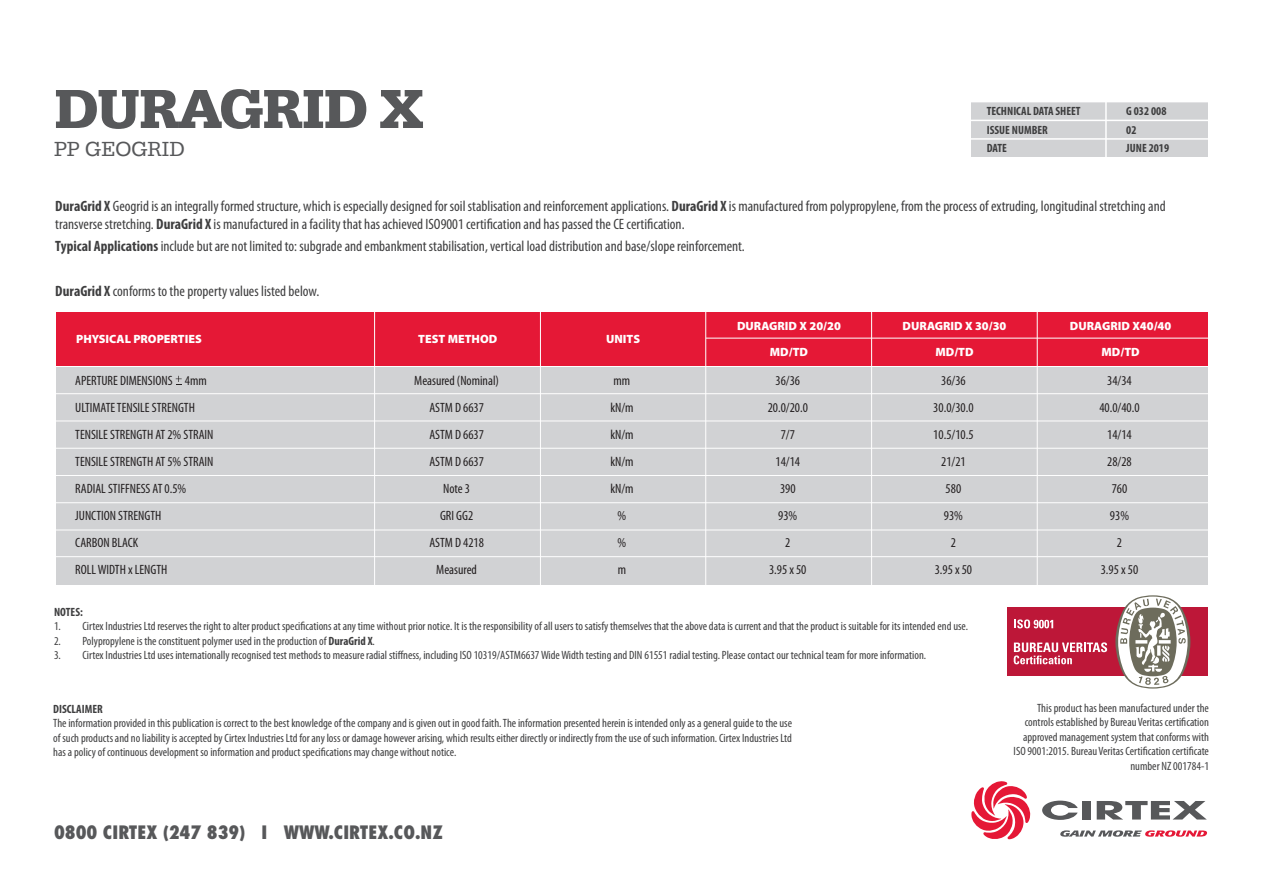
<style>
.page{position:relative;width:1263px;height:893px;background:#fff}
.page>*{position:absolute;margin:0;border:0;box-sizing:border-box;transform-origin:0 0}
.t1{font:700 57px "Serifa D";letter-spacing:-.025em;color:#57585a}
.t2{font:21px "Serifa D";color:#57585a}
.t3{font:800 condensed 18px "Futura";color:#57585a}
.t4{font:condensed 15px/18px "Myriad Pro";color:#3e3e3f}
.t5{font:condensed 13.5px "Myriad Pro";color:#231f20}
.t6{font:condensed 12px/14.4px "Myriad Pro";color:#3e3e3f;text-align:justify}
.t7{font:900 12px "Myriad Pro";color:#fff}
.t8{font:700 condensed 12px "Myriad Pro";color:#3e3e3f}
.s1{font-weight:700}
</style>
<div class="page">
<svg style="left:1042px;top:801px;width:35px;height:19px"></svg>
<div style="left:1082px;top:801px;width:9px;height:18px;background:#57585a"></div>
<svg style="left:1097px;top:801px;width:109px;height:18px"></svg>
<svg style="left:971px;top:781px;width:59px;height:59px"></svg>
<svg style="left:1060px;top:830px;width:147px;height:7px"></svg>
<div style="left:56px;top:313px;width:1152px;height:53px;background:#e51836"></div>
<div style="left:971px;top:102px;width:237px;height:55px;background:#d1d2d4"></div>
<hr style="left:899px;top:120px;width:315px;height:1px;background:#fff">
<hr style="left:1105px;top:66px;width:2px;height:95px;background:#fff">
<hr style="left:899px;top:138px;width:315px;height:2px;background:#fff">
<div style="left:56px;top:367px;width:1152px;height:217px;background:#d1d2d4"></div>
<hr style="left:374px;top:310px;width:1px;height:279px;background:#fff">
<hr style="left:540px;top:310px;width:1px;height:280px;background:#fff">
<hr style="left:705px;top:310px;width:1px;height:280px;background:#fff">
<hr style="left:871px;top:310px;width:1px;height:280px;background:#fff">
<hr style="left:1037px;top:310px;width:1px;height:280px;background:#fff">
<hr style="left:54px;top:448px;width:1159px;height:1px;background:#fff">
<hr style="left:54px;top:421px;width:1159px;height:1px;background:#fff">
<hr style="left:54px;top:393px;width:1159px;height:1px;background:#fff">
<hr style="left:28px;top:475px;width:1196px;height:1px;background:#fff">
<hr style="left:28px;top:502px;width:1196px;height:1px;background:#fff">
<hr style="left:28px;top:530px;width:1196px;height:1px;background:#fff">
<hr style="left:28px;top:556px;width:1196px;height:1px;background:#fff">
<hr style="left:706px;top:338px;width:507px;height:1px;background:#fff">
<svg style="left:176px;top:376px;width:6px;height:9px"></svg>
<div style="left:1006px;top:608px;width:201px;height:68px;background:#bd1738"></div>
<svg style="left:1115px;top:595px;width:75px;height:94px"></svg>
<svg style="left:1014px;top:642px;width:93px;height:22px"></svg>
<svg style="left:1014px;top:619px;width:39px;height:9px"></svg>
<p class="t1" style="left:54px;top:75px;width:371px">DURAGRID X</p>
<p class="t2" style="left:54px;top:137px;width:132px">PP GEOGRID</p>
<p class="t8" style="left:987px;top:104px;width:95px">TECHNICAL DATA SHEET</p>
<p class="t8" style="left:1126px;top:104px;width:42px">G 032 008</p>
<p class="t8" style="left:987px;top:122px;width:63px">ISSUE NUMBER</p>
<p class="t8" style="left:1126px;top:122px;width:12px">02</p>
<p class="t8" style="left:987px;top:141px;width:22px">DATE</p>
<p class="t8" style="left:1126px;top:141px;width:44px">JUNE 2019</p>
<p class="t4" style="left:55px;top:197px;width:1112px"><span class="s1">DuraGrid X</span> Geogrid is an integrally formed structure, which is especially designed for soil stablisation and reinforcement applications. <span class="s1">DuraGrid X</span> is manufactured from polypropylene, from the process of extruding, longitudinal stretching and transverse stretching. <span class="s1">DuraGrid X</span> is manufactured in a facility that has achieved ISO9001 certification and has passed the CE certification.</p>
<p class="t4" style="left:55px;top:237px;width:691px"><span class="s1">Typical Applications</span> include but are not limited to: subgrade and embankment stabilisation, vertical load distribution and base/slope reinforcement.</p>
<p class="t4" style="left:55px;top:282px;width:265px"><span class="s1">DuraGrid X</span> conforms to the property values listed below.</p>
<p class="t7" style="left:76px;top:331px;width:127px">PHYSICAL PROPERTIES</p>
<p class="t7" style="left:418px;top:331px;width:80px">TEST METHOD</p>
<p class="t7" style="left:606px;top:331px;width:35px">UNITS</p>
<p class="t5" style="left:75px;top:372px;width:133px">APERTURE DIMENSIONS 4mm</p>
<p class="t5" style="left:75px;top:399px;width:121px">ULTIMATE TENSILE STRENGTH</p>
<p class="t5" style="left:75px;top:426px;width:140px">TENSILE STRENGTH AT 2% STRAIN</p>
<p class="t5" style="left:75px;top:453px;width:140px">TENSILE STRENGTH AT 5% STRAIN</p>
<p class="t5" style="left:75px;top:480px;width:113px">RADIAL STIFFNESS AT 0.5%</p>
<p class="t5" style="left:75px;top:507px;width:88px">JUNCTION STRENGTH</p>
<p class="t5" style="left:75px;top:534px;width:64px">CARBON BLACK</p>
<p class="t5" style="left:75px;top:561px;width:94px">ROLL WIDTH x LENGTH</p>
<p class="t5" style="left:414px;top:372px;width:86px">Measured (Nominal)</p>
<p class="t5" style="left:429px;top:399px;width:56px">ASTM D 6637</p>
<p class="t5" style="left:429px;top:426px;width:56px">ASTM D 6637</p>
<p class="t5" style="left:429px;top:453px;width:56px">ASTM D 6637</p>
<p class="t5" style="left:443px;top:480px;width:28px">Note 3</p>
<p class="t5" style="left:440px;top:507px;width:35px">GRI GG2</p>
<p class="t5" style="left:429px;top:534px;width:56px">ASTM D 4218</p>
<p class="t5" style="left:436px;top:561px;width:42px">Measured</p>
<p class="t5" style="left:614px;top:372px;width:18px">mm</p>
<p class="t5" style="left:610px;top:399px;width:25px">kN/m</p>
<p class="t5" style="left:610px;top:426px;width:25px">kN/m</p>
<p class="t5" style="left:610px;top:453px;width:25px">kN/m</p>
<p class="t5" style="left:610px;top:480px;width:25px">kN/m</p>
<p class="t5" style="left:618px;top:507px;width:10px">%</p>
<p class="t5" style="left:618px;top:534px;width:10px">%</p>
<p class="t5" style="left:618px;top:561px;width:10px">m</p>
<p class="t7" style="left:737px;top:318px;width:105px">DURAGRID X 20/20</p>
<p class="t7" style="left:903px;top:318px;width:105px">DURAGRID X 30/30</p>
<p class="t7" style="left:770px;top:344px;width:40px">MD/TD</p>
<p class="t7" style="left:935px;top:344px;width:40px">MD/TD</p>
<p class="t5" style="left:775px;top:372px;width:26px">36/36</p>
<p class="t5" style="left:768px;top:399px;width:42px">20.0/20.0</p>
<p class="t5" style="left:781px;top:426px;width:16px">7/7</p>
<p class="t5" style="left:775px;top:453px;width:26px">14/14</p>
<p class="t5" style="left:780px;top:480px;width:17px">390</p>
<p class="t5" style="left:778px;top:507px;width:21px">93%</p>
<p class="t5" style="left:785px;top:534px;width:7px">2</p>
<p class="t5" style="left:769px;top:561px;width:39px">3.95 x 50</p>
<p class="t5" style="left:941px;top:372px;width:26px">36/36</p>
<p class="t5" style="left:933px;top:399px;width:42px">30.0/30.0</p>
<p class="t5" style="left:933px;top:426px;width:42px">10.5/10.5</p>
<p class="t5" style="left:941px;top:453px;width:26px">21/21</p>
<p class="t5" style="left:946px;top:480px;width:17px">580</p>
<p class="t5" style="left:944px;top:507px;width:21px">93%</p>
<p class="t5" style="left:951px;top:534px;width:7px">2</p>
<p class="t5" style="left:935px;top:561px;width:39px">3.95 x 50</p>
<p class="t8" style="left:54px;top:604px;width:30px">NOTES:</p>
<p class="t6" style="left:54px;top:619px;width:916px">1. Cirtex Industries Ltd reserves the right to alter product specifications at any time without prior notice. It is the responsibility of all users to satisfy themselves that the above data is current and that the product is suitable for its intended end use.</p>
<p class="t6" style="left:54px;top:633px;width:322px">2. Polypropylene is the constituent polymer used in the production of <span class="s1">DuraGrid X</span>.</p>
<p class="t6" style="left:54px;top:648px;width:874px">3. Cirtex Industries Ltd uses internationally recognised test methods to measure radial stiffness, including ISO 10319/ASTM6637 Wide Width testing and DIN 61551 radial testing. Please contact our technical team for more information.</p>
<p class="t7" style="left:1070px;top:318px;width:103px">DURAGRID X40/40</p>
<p class="t7" style="left:1101px;top:344px;width:40px">MD/TD</p>
<p class="t5" style="left:1107px;top:372px;width:26px">34/34</p>
<p class="t5" style="left:1099px;top:399px;width:42px">40.0/40.0</p>
<p class="t5" style="left:1107px;top:426px;width:26px">14/14</p>
<p class="t5" style="left:1107px;top:453px;width:26px">28/28</p>
<p class="t5" style="left:1112px;top:480px;width:17px">760</p>
<p class="t5" style="left:1110px;top:507px;width:21px">93%</p>
<p class="t5" style="left:1117px;top:534px;width:7px">2</p>
<p class="t5" style="left:1101px;top:561px;width:39px">3.95 x 50</p>
<p class="t8" style="left:53px;top:701px;width:51px">DISCLAIMER</p>
<p class="t6" style="left:53px;top:716px;width:740px">The information provided in this publication is correct to the best knowledge of the company and is given out in good faith. The information presented herein is intended only as a general guide to the use of such products and no liability is accepted by Cirtex Industries Ltd for any loss or damage however arising, which results either directly or indirectly from the use of such information. Cirtex Industries Ltd has a policy of continuous development so information and product specifications may change without notice.</p>
<p class="t6" style="left:1013px;top:701px;width:197px;text-align:right">This product has been manufactured under the controls established by Bureau Veritas certification approved management system that conforms with ISO 9001:2015. Bureau Veritas Certification certificate number NZ 001784-1</p>
<p class="t3" style="left:54px;top:821px;width:390px">0800 CIRTEX (247 839) I WWW.CIRTEX.CO.NZ</p>
</div>
